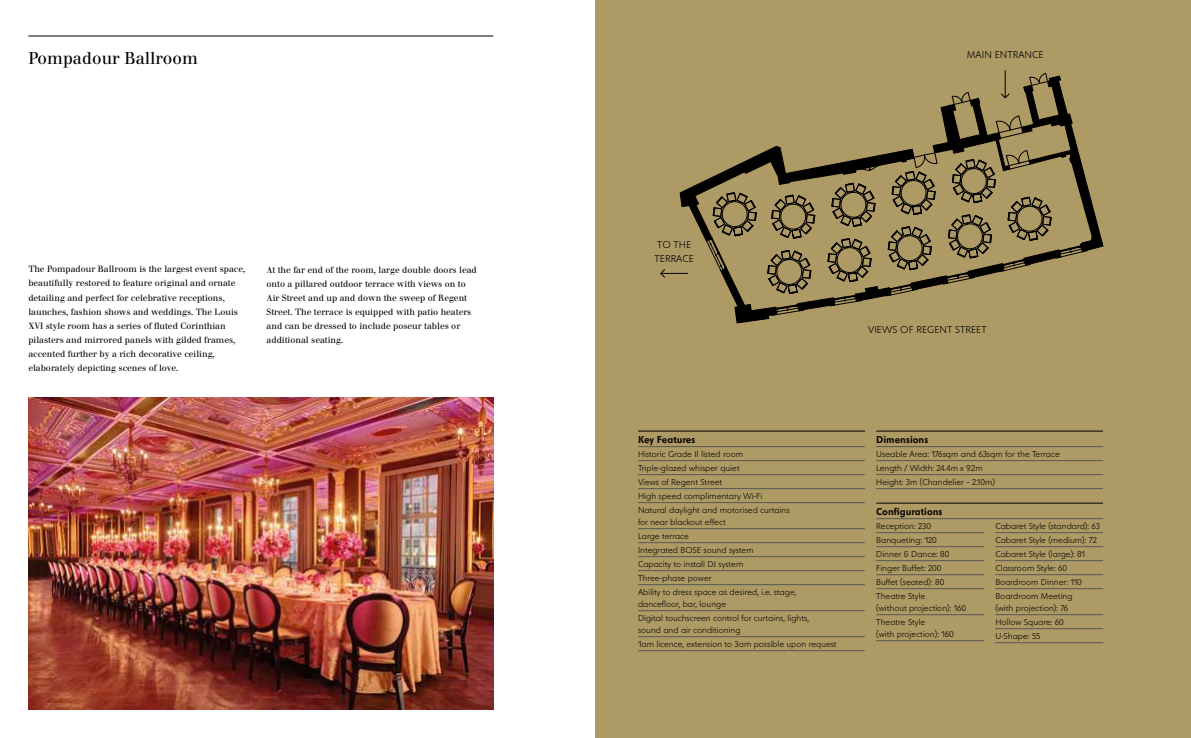
<style>
.page{position:relative;width:1191px;height:738px;background:#fff}
.page>*{position:absolute;margin:0;border:0;box-sizing:border-box;transform-origin:0 0}
.t1{font:17px "Walbaum Book BQ";color:#000}
.t2{font:10.5px/14px "Superla Light Lf";letter-spacing:.01em;color:#000}
.t3{font:10.5px "Superla Bold Lf";color:#000}
.t4{font:9px/14px "Superla Light Lf";color:#000}
.t5{font:9px/14px "Walbaum Book BQ";color:#000}
</style>
<div class="page">
<hr style="left:28px;top:35px;width:465px;height:1px;background:#000">
<img style="left:28px;top:397px;width:465px;height:312px">
<div style="left:595px;top:0;width:596px;height:737px;background:#ae9a64"></div>
<svg style="left:660px;top:70px;width:443px;height:253px"></svg>
<hr style="left:638px;top:430px;width:227px;height:1px;background:#000">
<hr style="left:638px;top:446px;width:227px;height:1px;background:#575756">
<hr style="left:638px;top:460px;width:227px;height:1px;background:#575756">
<hr style="left:638px;top:474px;width:227px;height:1px;background:#575756">
<hr style="left:638px;top:488px;width:227px;height:1px;background:#575756">
<hr style="left:638px;top:502px;width:227px;height:1px;background:#575756">
<hr style="left:638px;top:528px;width:227px;height:1px;background:#575756">
<hr style="left:638px;top:542px;width:227px;height:1px;background:#575756">
<hr style="left:638px;top:556px;width:227px;height:1px;background:#575756">
<hr style="left:638px;top:570px;width:227px;height:1px;background:#575756">
<hr style="left:638px;top:584px;width:227px;height:1px;background:#575756">
<hr style="left:638px;top:610px;width:227px;height:1px;background:#575756">
<hr style="left:638px;top:636px;width:227px;height:1px;background:#575756">
<hr style="left:638px;top:650px;width:227px;height:1px;background:#575756">
<hr style="left:876px;top:430px;width:227px;height:1px;background:#000">
<hr style="left:876px;top:446px;width:227px;height:1px;background:#575756">
<hr style="left:876px;top:460px;width:227px;height:1px;background:#575756">
<hr style="left:876px;top:474px;width:227px;height:1px;background:#575756">
<hr style="left:876px;top:488px;width:227px;height:1px;background:#575756">
<hr style="left:876px;top:502px;width:227px;height:1px;background:#000">
<hr style="left:876px;top:518px;width:227px;height:1px;background:#575756">
<hr style="left:876px;top:532px;width:108px;height:1px;background:#575756">
<hr style="left:876px;top:546px;width:108px;height:1px;background:#575756">
<hr style="left:876px;top:560px;width:108px;height:1px;background:#575756">
<hr style="left:876px;top:574px;width:108px;height:1px;background:#575756">
<hr style="left:876px;top:588px;width:108px;height:1px;background:#575756">
<hr style="left:876px;top:614px;width:108px;height:1px;background:#575756">
<hr style="left:876px;top:640px;width:108px;height:1px;background:#575756">
<hr style="left:995px;top:532px;width:108px;height:1px;background:#575756">
<hr style="left:995px;top:546px;width:108px;height:1px;background:#575756">
<hr style="left:995px;top:560px;width:108px;height:1px;background:#575756">
<hr style="left:995px;top:574px;width:108px;height:1px;background:#575756">
<hr style="left:995px;top:588px;width:108px;height:1px;background:#575756">
<hr style="left:995px;top:614px;width:108px;height:1px;background:#575756">
<hr style="left:995px;top:628px;width:108px;height:1px;background:#575756">
<hr style="left:995px;top:642px;width:108px;height:1px;background:#575756">
<h1 class="t1" style="left:28px;top:49px;width:171px">Pompadour Ballroom</h1>
<p class="t5" style="left:28px;top:262px;width:218px">The Pompadour Ballroom is the largest event space, beautifully restored to feature original and ornate detailing and perfect for celebrative receptions, launches, fashion shows and weddings. The Louis XVI style room has a series of fluted Corinthian pilasters and mirrored panels with gilded frames, accented further by a rich decorative ceiling, elaborately depicting scenes of love.</p>
<p class="t5" style="left:266px;top:262px;width:212px">At the far end of the room, large double doors lead onto a pillared outdoor terrace with views on to Air Street and up and down the sweep of Regent Street. The terrace is equipped with patio heaters and can be dressed to include poseur tables or additional seating.</p>
<p class="t2" style="left:966px;top:48px;width:78px">MAIN ENTRANCE</p>
<p class="t2" style="left:654px;top:238px;width:41px">TO THE<br>TERRACE</p>
<p class="t2" style="left:868px;top:322px;width:120px">VIEWS OF REGENT STREET</p>
<p class="t3" style="left:638px;top:433px;width:59px">Key Features</p>
<p class="t4" style="left:638px;top:447px;width:153px">Historic Grade II listed room<br>Triple-glazed whisper quiet<br>Views of Regent Street<br>High speed complimentary Wi-Fi<br>Natural daylight and motorised curtains</p>
<p class="t4" style="left:638px;top:515px;width:160px">for near blackout effect<br>Large terrace<br>Integrated BOSE sound system<br>Capacity to install DJ system<br>Three-phase power<br>Ability to dress space as desired, i.e. stage,</p>
<p class="t4" style="left:638px;top:597px;width:172px">dancefloor, bar, lounge<br>Digital touchscreen control for curtains, lights,</p>
<p class="t4" style="left:638px;top:623px;width:200px">sound and air conditioning<br>1am licence, extension to 3am possible upon request</p>
<p class="t3" style="left:876px;top:433px;width:54px">Dimensions</p>
<p class="t4" style="left:876px;top:447px;width:185px">Useable Area: 176sqm and 63sqm for the Terrace<br>Length / Width: 24.4m x 9.2m<br>Height: 3m (Chandelier – 2.10m)</p>
<p class="t3" style="left:876px;top:505px;width:68px">Configurations</p>
<p class="t4" style="left:876px;top:519px;width:75px">Reception: 230<br>Banqueting: 120<br>Dinner &amp; Dance: 80<br>Finger Buffet: 200<br>Buffet (seated): 80<br>Theatre Style</p>
<p class="t4" style="left:876px;top:601px;width:91px">(without projection): 160<br>Theatre Style</p>
<p class="t4" style="left:876px;top:627px;width:79px">(with projection): 160</p>
<p class="t4" style="left:995px;top:519px;width:106px">Cabaret Style (standard): 63<br>Cabaret Style (medium): 72<br>Cabaret Style (large): 81<br>Classroom Style: 60<br>Boardroom Dinner: 110<br>Boardroom Meeting</p>
<p class="t4" style="left:995px;top:601px;width:75px">(with projection): 76<br>Hollow Square: 60<br>U-Shape: 55</p>
</div>
